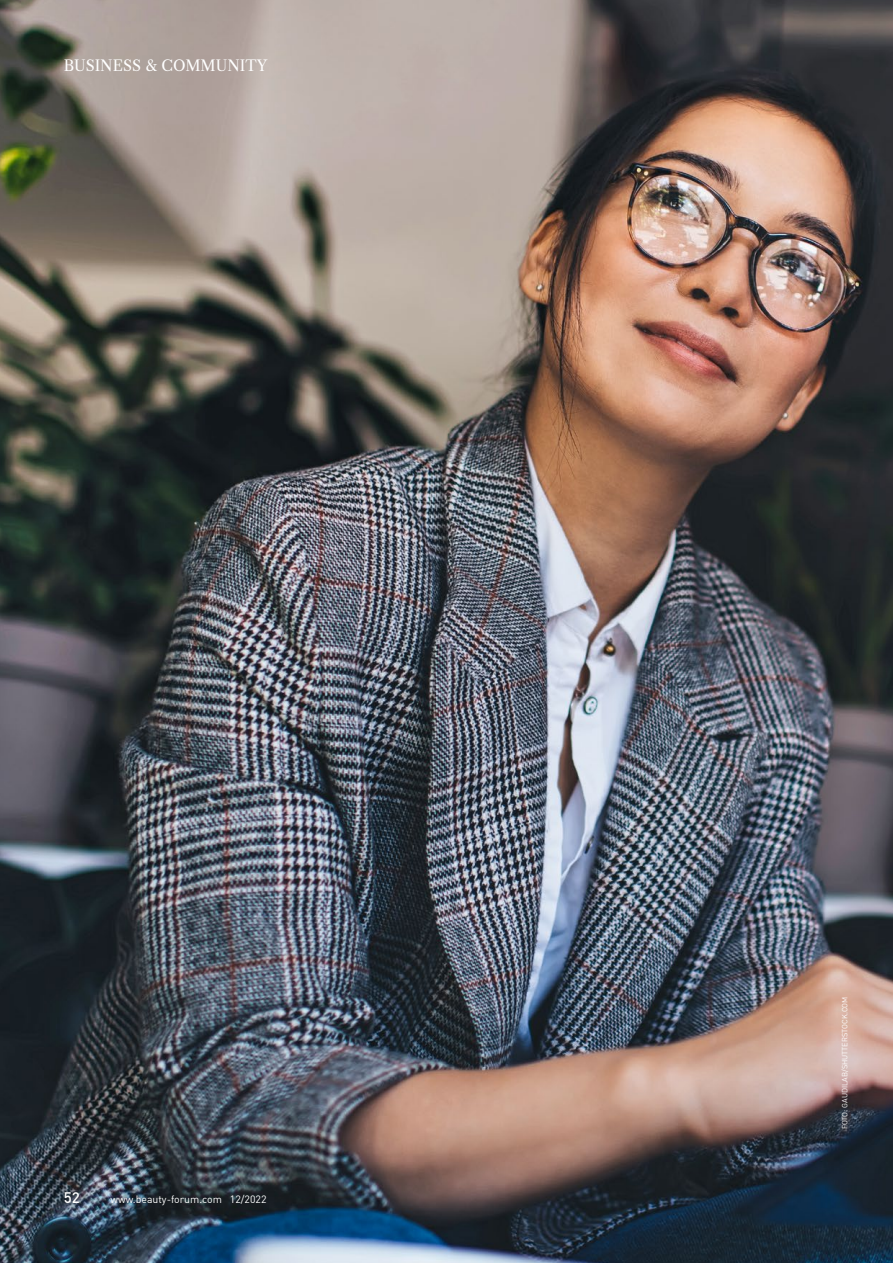
<style>
.page{position:relative;width:893px;height:1263px;background:#fff}
.page>*{position:absolute;margin:0;border:0;box-sizing:border-box;transform-origin:0 0}
.t1{font:15px "Libre Caslon Text";color:#fff}
.t2{font:500 15px "DIN Offc Pro";color:#fff}
.t3{font:10.5px "DIN Offc Pro";color:#fff}
.t4{font:7.5px "DIN Offc Pro";color:#fff}
</style>
<div class="page">
<img style="left:0;top:0;width:893px;height:1263px">
<h1 class="t1" style="left:64px;top:57px;width:205px">BUSINESS &amp; COMMUNITY</h1>
<h1 class="t2" style="left:64px;top:1186px;width:17px">52</h1>
<h2 class="t3" style="left:111px;top:1191px;width:157px">www.beauty-forum.com 12/2022</h2>
<p class="t4" style="left:839px;top:1129px;width:134px;rotate:-90deg">FOTO: GAUDILAB/SHUTTERSTOCK.COM</p>
</div>
